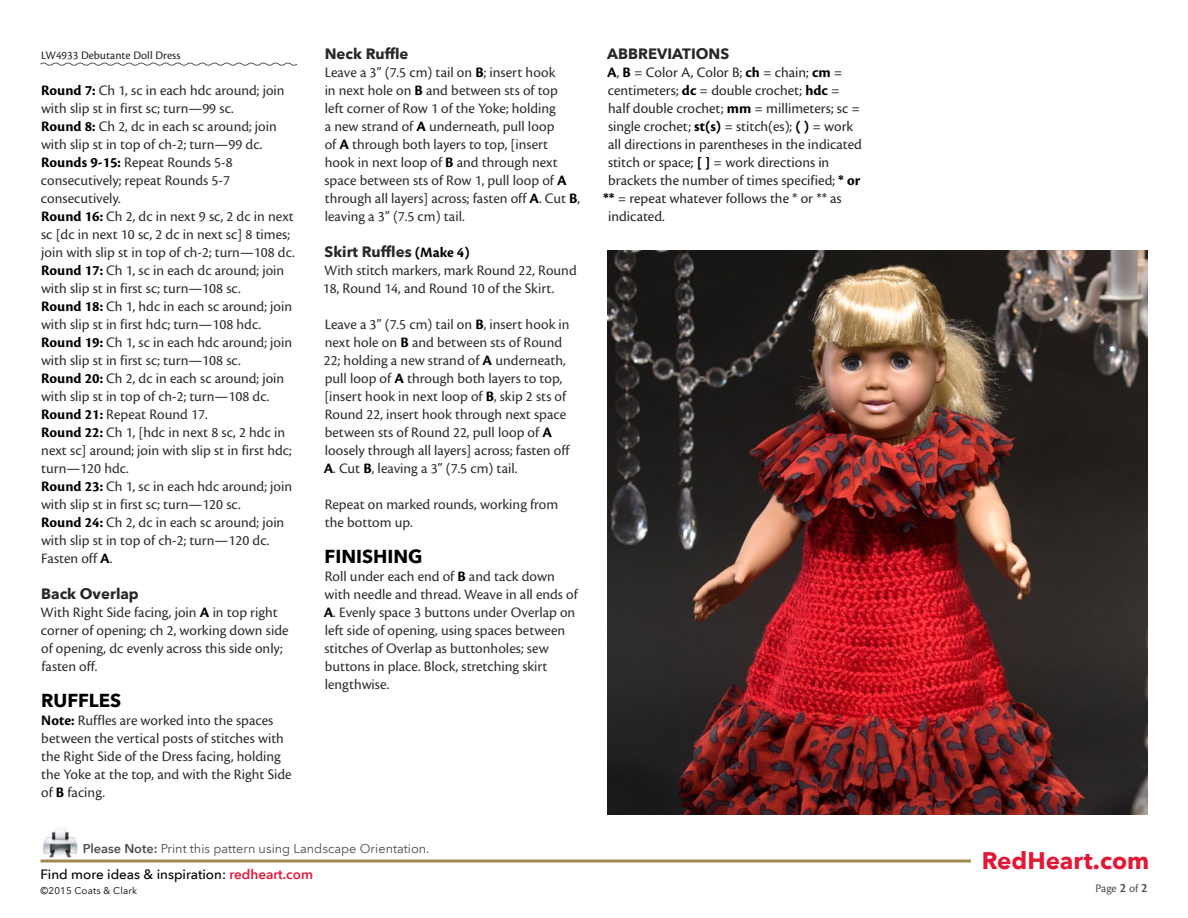
<style>
.page{position:relative;width:1188px;height:918px;background:#fff}
.page>*{position:absolute;margin:0;border:0;box-sizing:border-box;transform-origin:0 0}
.t1{font:700 24px "Avenir Next LT Pro";color:#e31837}
.t2{font:700 18.75px "Avenir Next LT Pro";color:#000}
.t3{font:15px/18px "Cronos Pro";color:#2e2e2f}
.t4{font:15px "Cronos Pro";color:#292829}
.t5{font:700 15px "Avenir Next LT Pro";color:#292829}
.t6{font:500 13.5px "Avenir Next LT Pro";color:#000}
.t7{font:12.75px "Avenir Next LT Pro";color:#4d4d4f}
.t8{font:12px "Cronos Pro Capt";color:#292829}
.t9{font:12px "Cronos Pro";color:#4d4d4f}
.t10{font:9.75px "Avenir Next LT Pro";letter-spacing:.02em;color:#000}
.s1{font-weight:700;color:#000}
.s2{font-family:"Cronos Pro";color:#000}
.s3{font-weight:600}
.s4{font-weight:600;color:#e31837}
.s5{font-family:"Cronos Pro Semibold Subh";font-size:13.5px}
</style>
<div class="page">
<hr style="left:40px;top:860px;width:931px;height:2px;background:#a18b50">
<img style="left:42px;top:828px;width:36px;height:30px">
<svg style="left:40px;top:62px;width:258px;height:4px"></svg>
<img style="left:608px;top:251px;width:540px;height:563px">
<p class="t8" style="left:41px;top:48px;width:141px">LW4933 Debutante Doll Dress</p>
<p class="t3" style="left:41px;top:81px;width:255px"><span class="s1">Round 7:</span> Ch 1, sc in each hdc around; join with slip st in first sc; turn—99 sc.<br><span class="s1">Round 8:</span> Ch 2, dc in each sc around; join with slip st in top of ch-2; turn—99 dc.<br><span class="s1">Rounds 9-15:</span> Repeat Rounds 5-8 consecutively; repeat Rounds 5-7 consecutively.<br><span class="s1">Round 16:</span> Ch 2, dc in next 9 sc, 2 dc in next sc [dc in next 10 sc, 2 dc in next sc] 8 times; join with slip st in top of ch-2; turn—108 dc.<br><span class="s1">Round 17:</span> Ch 1, sc in each dc around; join with slip st in first sc; turn—108 sc.<br><span class="s1">Round 18:</span> Ch 1, hdc in each sc around; join with slip st in first hdc; turn—108 hdc.<br><span class="s1">Round 19:</span> Ch 1, sc in each hdc around; join with slip st in first sc; turn—108 sc.<br><span class="s1">Round 20:</span> Ch 2, dc in each sc around; join with slip st in top of ch-2; turn—108 dc.<br><span class="s1">Round 21:</span> Repeat Round 17.<br><span class="s1">Round 22:</span> Ch 1, [hdc in next 8 sc, 2 hdc in next sc] around; join with slip st in first hdc; turn—120 hdc.<br><span class="s1">Round 23:</span> Ch 1, sc in each hdc around; join with slip st in first sc; turn—120 sc.<br><span class="s1">Round 24:</span> Ch 2, dc in each sc around; join with slip st in top of ch-2; turn—120 dc.<br>Fasten off <span class="s1">A</span>.</p>
<p class="t5" style="left:41px;top:584px;width:99px">Back Overlap</p>
<p class="t3" style="left:41px;top:603px;width:249px">With Right Side facing, join <span class="s1">A</span> in top right corner of opening; ch 2, working down side of opening, dc evenly across this side only; fasten off.</p>
<p class="t2" style="left:41px;top:688px;width:82px">RUFFLES</p>
<p class="t3" style="left:41px;top:711px;width:252px"><span class="s1">Note:</span> Ruffles are worked into the spaces between the vertical posts of stitches with the Right Side of the Dress facing, holding the Yoke at the top, and with the Right Side of <span class="s1">B</span> facing.</p>
<p class="t5" style="left:325px;top:44px;width:85px">Neck Ruffle</p>
<p class="t3" style="left:325px;top:63px;width:257px">Leave a 3” (7.5 cm) tail on <span class="s1">B</span>; insert hook<br>in next hole on <span class="s1">B</span> and between sts of top left corner of Row 1 of the Yoke; holding<br>a new strand of <span class="s1">A</span> underneath, pull loop<br>of <span class="s1">A</span> through both layers to top, [insert hook in next loop of <span class="s1">B</span> and through next space between sts of Row 1, pull loop of <span class="s1">A </span>through all layers] across; fasten off <span class="s1">A</span>. Cut <span class="s1">B</span>, leaving a 3” (7.5 cm) tail.</p>
<p class="t5" style="left:325px;top:242px;width:147px">Skirt Ruffles <span class="s2">(Make 4)</span></p>
<p class="t3" style="left:323px;top:261px;width:255px">With stitch markers, mark Round 22, Round<br>18, Round 14, and Round 10 of the Skirt.</p>
<p class="t3" style="left:324px;top:315px;width:248px">Leave a 3” (7.5 cm) tail on <span class="s1">B</span>, insert hook in next hole on <span class="s1">B</span> and between sts of Round 22; holding a new strand of <span class="s1">A</span> underneath, pull loop of <span class="s1">A</span> through both layers to top, [insert hook in next loop of <span class="s1">B</span>, skip 2 sts of Round 22, insert hook through next space between sts of Round 22, pull loop of <span class="s1">A </span>loosely through all layers] across; fasten off <span class="s1">A</span>. Cut <span class="s1">B</span>, leaving a 3” (7.5 cm) tail.</p>
<p class="t3" style="left:325px;top:495px;width:235px">Repeat on marked rounds, working from the bottom up.</p>
<p class="t2" style="left:325px;top:544px;width:100px">FINISHING</p>
<p class="t3" style="left:324px;top:567px;width:256px">Roll under each end of <span class="s1">B</span> and tack down with needle and thread. Weave in all ends of <span class="s1">A</span>. Evenly space 3 buttons under Overlap on left side of opening, using spaces between stitches of Overlap as buttonholes; sew buttons in place. Block, stretching skirt lengthwise.</p>
<p class="t7" style="left:83px;top:841px;width:348px"><span class="s3">Please Note:</span> Print this pattern using Landscape Orientation.</p>
<p class="t10" style="left:40px;top:885px;width:98px">©2015 Coats &amp; Clark</p>
<p class="t6" style="left:40px;top:866px;width:274px">Find more ideas &amp; inspiration: <span class="s4">redheart.com</span></p>
<p class="t5" style="left:607px;top:44px;width:123px">ABBREVIATIONS</p>
<p class="t4" style="left:607px;top:63px;width:237px"><span class="s1">A</span>, <span class="s1">B</span> = Color A, Color B; <span class="s1">ch</span> = chain; <span class="s1">cm</span> =</p>
<p class="t4" style="left:608px;top:81px;width:233px">centimeters; <span class="s1">dc</span> = double crochet; <span class="s1">hdc</span> =</p>
<p class="t4" style="left:608px;top:99px;width:253px">half double crochet; <span class="s1">mm</span> = millimeters; sc =</p>
<p class="t4" style="left:608px;top:117px;width:247px">single crochet; <span class="s1">st(s)</span> = stitch(es); <span class="s1">( )</span> = work</p>
<p class="t4" style="left:608px;top:135px;width:255px">all directions in parentheses in the indicated</p>
<p class="t4" style="left:608px;top:153px;width:223px">stitch or space; <span class="s1">[ ]</span> = work directions in</p>
<p class="t4" style="left:608px;top:171px;width:254px">brackets the number of times specified; <span class="s1">* or</span></p>
<p class="t4" style="left:603px;top:189px;width:240px"><span class="s1">**</span> = repeat whatever follows the * or ** as</p>
<p class="t4" style="left:608px;top:207px;width:58px">indicated.</p>
<h1 class="t1" style="left:982px;top:846px;width:169px">RedHeart.com</h1>
<p class="t9" style="left:1095px;top:881px;width:54px">Page <span class="s5">2</span> of <span class="s5">2</span></p>
</div>
